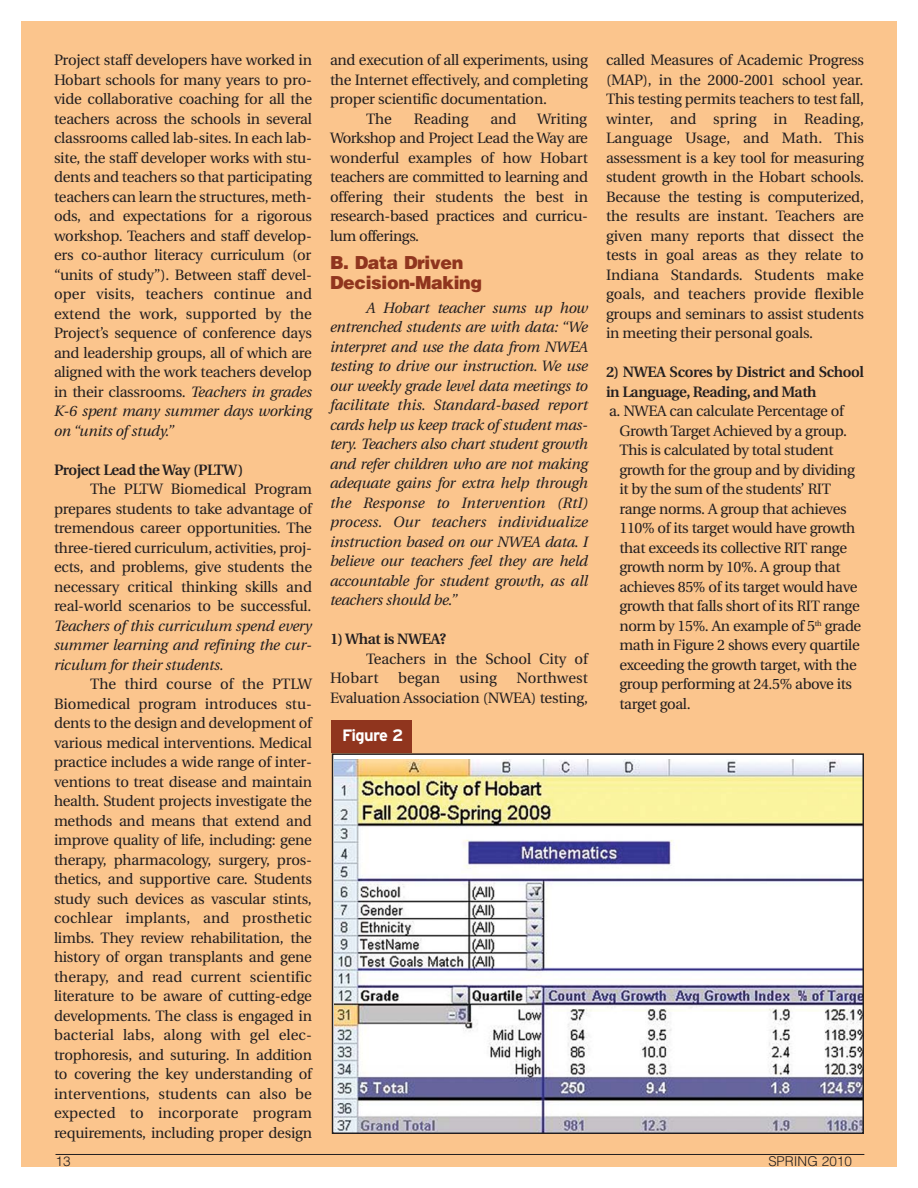
<style>
.page{position:relative;width:918px;height:1188px;background:#fff}
.page>*{position:absolute;margin:0;border:0;box-sizing:border-box;transform-origin:0 0}
.t1{font:900 18px/19.5px "Helvetica";letter-spacing:-.02em;color:#90351e}
.t2{font:700 16.5px "Interstate";letter-spacing:-.04em;color:#fff}
.t3{font:15px/19.5px "Utopia";letter-spacing:-.025em;color:#231f20;text-align:justify}
.t4{font:italic 15px/19.5px "Utopia";letter-spacing:-.015em;color:#231f20;text-align:justify}
.t5{font:600 15px/19.5px "Utopia";letter-spacing:-.03em;color:#231f20}
.t6{font:15px/19.5px "Utopia";letter-spacing:-.005em;color:#231f20}
.t7{font:300 13.5px "Helvetica";color:#231f20}
.s1{font-style:italic}
</style>
<div class="page">
<div style="left:21px;top:21px;width:876px;height:1146px;background:#fbc58d"></div>
<hr style="left:56px;top:1154px;width:808px;height:1px;background:#231f20">
<img style="left:335px;top:760px;width:526px;height:371px">
<div style="left:332px;top:753px;width:532px;height:381px;border:2px solid #231f20"></div>
<div style="left:331px;top:720px;width:81px;height:33px;background:#90351e"></div>
<p class="t3" style="left:54px;top:52px;width:260px">Project staff developers have worked in Hobart schools for many years to pro&shy;vide collaborative coaching for all the teachers across the schools in several classrooms called lab-sites. In each lab&shy;site, the staff developer works with stu&shy;dents and teachers so that participating teachers can learn the structures, meth&shy;ods, and expectations for a rigorous workshop. Teachers and staff develop&shy;ers co-author literacy curriculum (or “units of study”). Between staff devel&shy;oper visits, teachers continue and extend the work, supported by the Project’s sequence of conference days and leadership groups, all of which are aligned with the work teachers develop in their classrooms. <span class="s1">Teachers in grades K-6 spent many summer days working on “units of study.”</span></p>
<p class="t5" style="left:54px;top:461px;width:191px">Project Lead the Way (PLTW)</p>
<p class="t3" style="left:54px;top:481px;width:260px;text-indent:36px">The PLTW Biomedical Program prepares students to take advantage of tremendous career opportunities. The three-tiered curriculum, activities, proj&shy;ects, and problems, give students the necessary critical thinking skills and real-world scenarios to be successful.</p>
<p class="t4" style="left:54px;top:617px;width:260px">Teachers of this curriculum spend every summer learning and refining the cur&shy;riculum for their students.</p>
<p class="t3" style="left:54px;top:676px;width:260px;text-indent:36px">The third course of the PTLW Biomedical program introduces stu&shy;dents to the design and development of various medical interventions. Medical practice includes a wide range of inter&shy;ventions to treat disease and maintain health. Student projects investigate the methods and means that extend and improve quality of life, including: gene therapy, pharmacology, surgery, pros&shy;thetics, and supportive care. Students study such devices as vascular stints, cochlear implants, and prosthetic limbs. They review rehabilitation, the history of organ transplants and gene therapy, and read current scientific literature to be aware of cutting-edge developments. The class is engaged in bacterial labs, along with gel elec&shy;trophoresis, and suturing. In addition to covering the key understanding of interventions, students can also be expected to incorporate program requirements, including proper design</p>
<p class="t3" style="left:330px;top:52px;width:260px">and execution of all experiments, using</p>
<p class="t3" style="left:330px;top:71px;width:259px">the Internet effectively, and completing</p>
<p class="t3" style="left:330px;top:91px;width:219px">proper scientific documentation.</p>
<p class="t3" style="left:366px;top:110px;width:27px">The</p>
<p class="t6" style="left:414px;top:110px;width:56px">Reading</p>
<p class="t3" style="left:490px;top:110px;width:27px">and</p>
<p class="t3" style="left:330px;top:110px;width:260px;text-indent:207px">Writing Workshop and Project Lead the Way are wonderful examples of how Hobart teachers are committed to learning and offering their students the best in research-based practices and curricu&shy;lum offerings.</p>
<p class="t1" style="left:330px;top:255px;width:154px">B. Data Driven<br>Decision-Making</p>
<p class="t4" style="left:330px;top:299px;width:260px;text-indent:36px">A Hobart teacher sums up how entrenched students are with data: “We interpret and use the data from NWEA testing to drive our instruction. We use our weekly grade level data meetings to facilitate this. Standard-based report cards help us keep track of student mas&shy;tery. Teachers also chart student growth and refer children who are not making adequate gains for extra help through the Response to Intervention (RtI) process. Our teachers individualize instruction based on our NWEA data. I believe our teachers feel they are held accountable for student growth, as all teachers should be.”</p>
<p class="t5" style="left:330px;top:631px;width:118px">1) What is NWEA?</p>
<p class="t6" style="left:330px;top:650px;width:260px;text-indent:36px">Teachers in the School City of<br>Hobart</p>
<p class="t3" style="left:330px;top:670px;width:260px;text-align:right">Northwest<br>Evaluation Association (NWEA) testing,</p>
<p class="t3" style="left:398px;top:670px;width:43px">began</p>
<p class="t3" style="left:459px;top:670px;width:39px">using</p>
<p class="t2" style="left:342px;top:729px;width:63px">Figure 2</p>
<p class="t3" style="left:606px;top:52px;width:260px">called Measures of Academic Progress (MAP), in the 2000-2001 school year.<br>This testing permits teachers to test fall, winter, and spring in Reading, Language Usage, and Math. This assessment is a key tool for measuring student growth in the Hobart schools.<br>Because the testing is computerized, the results are instant. Teachers are given many reports that dissect the tests in goal areas as they relate to Indiana Standards. Students make goals, and teachers provide flexible groups and seminars to assist students in meeting their personal goals.</p>
<p class="t5" style="left:606px;top:364px;width:260px">2) NWEA Scores by District and School in Language, Reading, and Math</p>
<p class="t3" style="left:620px;top:403px;width:243px;text-align:left;text-indent:-10px">a. NWEA can calculate Percentage of Growth Target Achieved by a group.<br>This is calculated by total student growth for the group and by dividing it by the sum of the students’ RIT range norms. A group that achieves 110% of its target would have growth that exceeds its collective RIT range growth norm by 10%. A group that achieves 85% of its target would have growth that falls short of its RIT range norm by 15%. An example of 5<sup>th</sup> grade math in Figure 2 shows every quartile exceeding the growth target, with the group performing at 24.5% above its target goal.</p>
<p class="t7" style="left:56px;top:1156px;width:17px">13</p>
<p class="t7" style="left:768px;top:1156px;width:85px">SPRING 2010</p>
</div>
